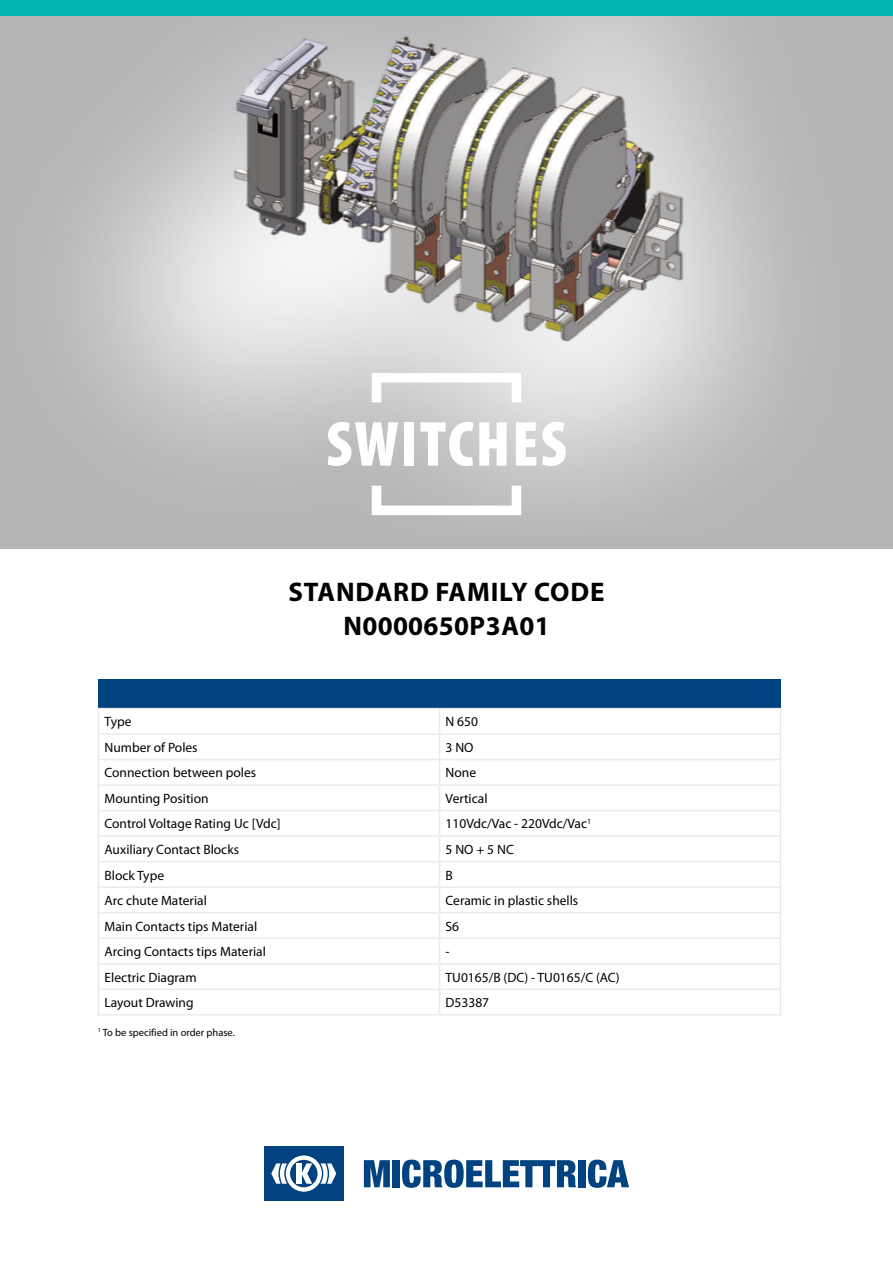
<style>
.page{position:relative;width:893px;height:1263px;background:#fff}
.page>*{position:absolute;margin:0;border:0;box-sizing:border-box;transform-origin:0 0}
.t1{font:900 condensed 64.2px "Myriad Pro";letter-spacing:.03em;color:#fff}
.t2{font:700 27px/34.2px "Myriad Pro";letter-spacing:.02em;color:#000;text-align:center}
.t3{font:13.5px "Myriad Pro";color:#000}
.t4{font:10.5px "Myriad Pro";color:#000}
</style>
<div class="page">
<div style="left:0;top:0;width:893px;height:549px;background:#b3b5b7"></div>
<img style="left:0;top:15px;width:893px;height:501px">
<div style="left:264px;top:1146px;width:80px;height:55px;background:#004380"></div>
<svg style="left:271px;top:1155px;width:65px;height:37px"></svg>
<svg style="left:364px;top:1160px;width:26px;height:27px"></svg>
<div style="left:393px;top:1160px;width:7px;height:27px;background:#004380"></div>
<svg style="left:402px;top:1159px;width:174px;height:29px"></svg>
<div style="left:578px;top:1160px;width:8px;height:27px;background:#004380"></div>
<svg style="left:588px;top:1159px;width:41px;height:29px"></svg>
<div style="left:372px;top:481px;width:149px;height:34px;border:10px solid #fff"></div>
<div style="left:372px;top:373px;width:149px;height:34px;border:10px solid #fff"></div>
<div style="left:0;top:0;width:893px;height:15px;background:#00b3b1"></div>
<div style="left:99px;top:680px;width:682px;height:29px;background:#004380"></div>
<hr style="left:98px;top:708px;width:342px;height:1px;background:#ebebeb">
<hr style="left:440px;top:708px;width:341px;height:1px;background:#ebebeb">
<hr style="left:98px;top:733px;width:342px;height:2px;background:#ebebeb">
<hr style="left:440px;top:733px;width:341px;height:2px;background:#ebebeb">
<hr style="left:98px;top:759px;width:342px;height:1px;background:#ebebeb">
<hr style="left:440px;top:759px;width:341px;height:1px;background:#ebebeb">
<hr style="left:98px;top:784px;width:342px;height:2px;background:#ebebeb">
<hr style="left:440px;top:784px;width:341px;height:2px;background:#ebebeb">
<hr style="left:98px;top:810px;width:342px;height:1px;background:#ebebeb">
<hr style="left:440px;top:810px;width:341px;height:1px;background:#ebebeb">
<hr style="left:98px;top:835px;width:342px;height:2px;background:#ebebeb">
<hr style="left:440px;top:835px;width:341px;height:2px;background:#ebebeb">
<hr style="left:98px;top:861px;width:342px;height:1px;background:#ebebeb">
<hr style="left:440px;top:861px;width:341px;height:1px;background:#ebebeb">
<hr style="left:98px;top:886px;width:342px;height:2px;background:#ebebeb">
<hr style="left:440px;top:886px;width:341px;height:2px;background:#ebebeb">
<hr style="left:98px;top:912px;width:342px;height:1px;background:#ebebeb">
<hr style="left:440px;top:912px;width:341px;height:1px;background:#ebebeb">
<hr style="left:98px;top:937px;width:342px;height:2px;background:#ebebeb">
<hr style="left:440px;top:937px;width:341px;height:2px;background:#ebebeb">
<hr style="left:98px;top:963px;width:342px;height:1px;background:#ebebeb">
<hr style="left:440px;top:963px;width:341px;height:1px;background:#ebebeb">
<hr style="left:98px;top:988px;width:342px;height:2px;background:#ebebeb">
<svg style="left:98px;top:709px;width:1px;height:305px"></svg>
<hr style="left:440px;top:988px;width:341px;height:2px;background:#ebebeb">
<svg style="left:439px;top:709px;width:1px;height:305px"></svg>
<svg style="left:780px;top:709px;width:1px;height:305px"></svg>
<hr style="left:98px;top:1014px;width:342px;height:1px;background:#ebebeb">
<hr style="left:440px;top:1014px;width:341px;height:1px;background:#ebebeb">
<img style="left:180px;top:34px;width:536px;height:322px">
<h1 class="t1" style="left:326px;top:408px;width:242px">SWITCHES</h1>
<h2 class="t2" style="left:288px;top:575px;width:318px">STANDARD FAMILY CODE<br>N0000650P3A01</h2>
<p class="t3" style="left:105px;top:713px;width:28px">Type</p>
<p class="t3" style="left:446px;top:713px;width:34px">N 650</p>
<p class="t3" style="left:105px;top:739px;width:95px">Number of Poles</p>
<p class="t3" style="left:446px;top:739px;width:29px">3 NO</p>
<p class="t3" style="left:105px;top:765px;width:153px">Connection between poles</p>
<p class="t3" style="left:446px;top:765px;width:32px">None</p>
<p class="t3" style="left:105px;top:790px;width:106px">Mounting Position</p>
<p class="t3" style="left:446px;top:790px;width:43px">Vertical</p>
<p class="t3" style="left:105px;top:816px;width:178px">Control Voltage Rating Uc [Vdc]</p>
<p class="t3" style="left:446px;top:816px;width:147px">110Vdc/Vac - 220Vdc/Vac<sup>1</sup></p>
<p class="t3" style="left:105px;top:841px;width:136px">Auxiliary Contact Blocks</p>
<p class="t3" style="left:446px;top:841px;width:70px">5 NO + 5 NC</p>
<p class="t3" style="left:105px;top:867px;width:61px">Block Type</p>
<p class="t3" style="left:446px;top:867px;width:9px">B</p>
<p class="t3" style="left:105px;top:892px;width:104px">Arc chute Material</p>
<p class="t3" style="left:446px;top:892px;width:134px">Ceramic in plastic shells</p>
<p class="t3" style="left:105px;top:918px;width:154px">Main Contacts tips Material</p>
<p class="t3" style="left:446px;top:918px;width:15px">S6</p>
<p class="t3" style="left:105px;top:943px;width:163px">Arcing Contacts tips Material</p>
<p class="t3" style="left:446px;top:943px;width:6px">-</p>
<p class="t3" style="left:105px;top:969px;width:94px">Electric Diagram</p>
<p class="t3" style="left:446px;top:969px;width:176px">TU0165/B (DC) - TU0165/C (AC)</p>
<p class="t3" style="left:105px;top:994px;width:91px">Layout Drawing</p>
<p class="t3" style="left:446px;top:994px;width:45px">D53387</p>
<p class="t4" style="left:98px;top:1026px;width:139px"><sup>1</sup> To be specified in order phase.</p>
</div>
